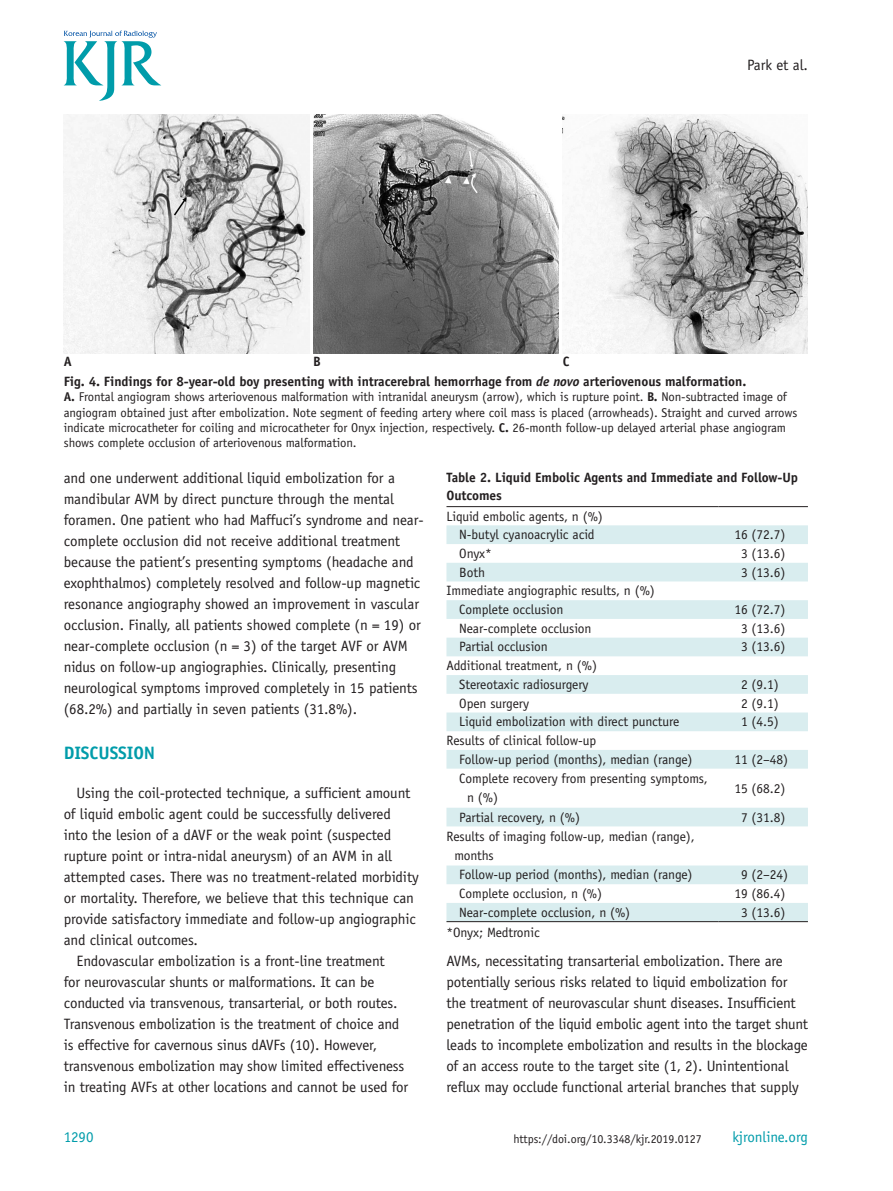
<style>
.page{position:relative;width:893px;height:1191px;background:#fff}
.page>*{position:absolute;margin:0;border:0;box-sizing:border-box;transform-origin:0 0}
.t1{font:700 18px "Officina Sans Std";letter-spacing:-.005em;color:#009caa}
.t2{font:15px/21px "Officina Sans Std";letter-spacing:-.01em;color:#231f20}
.t3{font:15px "Officina Sans Std";letter-spacing:-.005em;color:#009caa}
.t4{font:13.5px/18.8px "Officina Sans Std";letter-spacing:-.005em;color:#231f20}
.t5{font:700 13.5px/18px "Officina Sans Std";letter-spacing:-.005em;color:#231f20}
.t6{font:12.75px/15.3px "Officina Sans Std";letter-spacing:-.005em;color:#231f20}
.t7{font:12px "Officina Sans Std";letter-spacing:-.005em;color:#231f20}
.s1{font-style:italic}
.s2{font-weight:700}
</style>
<div class="page">
<svg style="left:64px;top:31px;width:97px;height:70px"></svg>
<img style="left:64px;top:115px;width:245px;height:238px">
<img style="left:313px;top:115px;width:245px;height:238px">
<img style="left:563px;top:115px;width:245px;height:238px">
<svg style="left:446px;top:525px;width:362px;height:396px"></svg>
<hr style="left:446px;top:921px;width:273px;height:1px;background:#231f20">
<hr style="left:719px;top:921px;width:89px;height:1px;background:#231f20">
<hr style="left:446px;top:506px;width:273px;height:1px;background:#231f20">
<hr style="left:719px;top:506px;width:89px;height:1px;background:#231f20">
<p class="t5" style="left:64px;top:352px;width:10px">A</p>
<p class="t5" style="left:313px;top:352px;width:9px">B</p>
<p class="t5" style="left:563px;top:352px;width:8px">C</p>
<p class="t2" style="left:747px;top:54px;width:62px">Park et al.</p>
<p class="t5" style="left:64px;top:372px;width:684px">Fig. 4. Findings for 8-year-old boy presenting with intracerebral hemorrhage from <span class="s1">de novo</span> arteriovenous malformation.</p>
<p class="t6" style="left:64px;top:389px;width:735px"><span class="s2">A.</span> Frontal angiogram shows arteriovenous malformation with intranidal aneurysm (arrow), which is rupture point. <span class="s2">B.</span> Non-subtracted image of angiogram obtained just after embolization. Note segment of feeding artery where coil mass is placed (arrowheads). Straight and curved arrows indicate microcatheter for coiling and microcatheter for Onyx injection, respectively. <span class="s2">C.</span> 26-month follow-up delayed arterial phase angiogram shows complete occlusion of arteriovenous malformation.</p>
<p class="t2" style="left:64px;top:468px;width:361px">and one underwent additional liquid embolization for a mandibular AVM by direct puncture through the mental foramen. One patient who had Maffuci’s syndrome and near&shy;complete occlusion did not receive additional treatment because the patient’s presenting symptoms (headache and exophthalmos) completely resolved and follow-up magnetic resonance angiography showed an improvement in vascular occlusion. Finally, all patients showed complete (n = 19) or near-complete occlusion (n = 3) of the target AVF or AVM nidus on follow-up angiographies. Clinically, presenting neurological symptoms improved completely in 15 patients (68.2%) and partially in seven patients (31.8%).</p>
<p class="t1" style="left:64px;top:741px;width:93px">DISCUSSION</p>
<p class="t2" style="left:77px;top:783px;width:335px">Using the coil-protected technique, a sufficient amount</p>
<p class="t2" style="left:64px;top:804px;width:329px">of liquid embolic agent could be successfully delivered</p>
<p class="t2" style="left:64px;top:825px;width:329px">into the lesion of a dAVF or the weak point (suspected</p>
<p class="t2" style="left:64px;top:846px;width:330px">rupture point or intra-nidal aneurysm) of an AVM in all</p>
<p class="t2" style="left:64px;top:867px;width:357px">attempted cases. There was no treatment-related morbidity</p>
<p class="t2" style="left:64px;top:888px;width:352px">or mortality. Therefore, we believe that this technique can</p>
<p class="t2" style="left:64px;top:909px;width:354px">provide satisfactory immediate and follow-up angiographic</p>
<p class="t2" style="left:64px;top:930px;width:136px">and clinical outcomes.</p>
<p class="t2" style="left:77px;top:951px;width:310px">Endovascular embolization is a front-line treatment</p>
<p class="t2" style="left:64px;top:972px;width:312px">for neurovascular shunts or malformations. It can be</p>
<p class="t2" style="left:64px;top:993px;width:335px">conducted via transvenous, transarterial, or both routes.</p>
<p class="t2" style="left:64px;top:1014px;width:337px">Transvenous embolization is the treatment of choice and</p>
<p class="t2" style="left:64px;top:1035px;width:315px">is effective for cavernous sinus dAVFs (10). However,</p>
<p class="t2" style="left:64px;top:1056px;width:342px">transvenous embolization may show limited effectiveness</p>
<p class="t2" style="left:64px;top:1077px;width:346px">in treating AVFs at other locations and cannot be used for</p>
<p class="t3" style="left:64px;top:1128px;width:31px">1290</p>
<p class="t5" style="left:446px;top:468px;width:353px">Table 2. Liquid Embolic Agents and Immediate and Follow-Up<br>Outcomes</p>
<p class="t4" style="left:446px;top:507px;width:158px;text-align:center">Liquid embolic agents, n (%)<br>N-butyl cyanoacrylic acid</p>
<p class="t4" style="left:734px;top:525px;width:53px">16 (72.7)</p>
<p class="t4" style="left:459px;top:544px;width:34px">Onyx*</p>
<p class="t4" style="left:741px;top:544px;width:46px">3 (13.6)</p>
<p class="t4" style="left:459px;top:562px;width:27px">Both</p>
<p class="t4" style="left:741px;top:562px;width:46px">3 (13.6)</p>
<p class="t4" style="left:459px;top:581px;width:197px;text-indent:-13px">Immediate angiographic results, n (%)<br>Complete occlusion</p>
<p class="t4" style="left:734px;top:600px;width:53px">16 (72.7)</p>
<p class="t4" style="left:459px;top:619px;width:134px">Near-complete occlusion</p>
<p class="t4" style="left:741px;top:619px;width:46px">3 (13.6)</p>
<p class="t4" style="left:459px;top:637px;width:90px">Partial occlusion</p>
<p class="t4" style="left:741px;top:637px;width:46px">3 (13.6)</p>
<p class="t4" style="left:446px;top:656px;width:152px;text-align:center">Additional treatment, n (%)<br>Stereotaxic radiosurgery</p>
<p class="t4" style="left:741px;top:675px;width:39px">2 (9.1)</p>
<p class="t4" style="left:459px;top:693px;width:71px">Open surgery</p>
<p class="t4" style="left:741px;top:693px;width:39px">2 (9.1)</p>
<p class="t4" style="left:459px;top:712px;width:222px">Liquid embolization with direct puncture</p>
<p class="t4" style="left:741px;top:712px;width:39px">1 (4.5)</p>
<p class="t4" style="left:459px;top:731px;width:235px;text-indent:-13px">Results of clinical follow-up<br>Follow-up period (months), median (range)</p>
<p class="t4" style="left:734px;top:750px;width:55px">11 (2–48)</p>
<p class="t4" style="left:467px;top:769px;width:242px;text-indent:-8px">Complete recovery from presenting symptoms, n (%)</p>
<p class="t4" style="left:734px;top:778px;width:53px">15 (68.2)</p>
<p class="t4" style="left:459px;top:807px;width:122px">Partial recovery, n (%)</p>
<p class="t4" style="left:741px;top:807px;width:46px">7 (31.8)</p>
<p class="t4" style="left:446px;top:827px;width:250px">Results of imaging follow-up, median (range),</p>
<p class="t4" style="left:454px;top:846px;width:41px">months</p>
<p class="t4" style="left:459px;top:865px;width:235px">Follow-up period (months), median (range)</p>
<p class="t4" style="left:741px;top:865px;width:49px">9 (2–24)</p>
<p class="t4" style="left:459px;top:884px;width:144px">Complete occlusion, n (%)</p>
<p class="t4" style="left:734px;top:884px;width:53px">19 (86.4)</p>
<p class="t4" style="left:459px;top:902px;width:173px">Near-complete occlusion, n (%)</p>
<p class="t4" style="left:741px;top:902px;width:46px">3 (13.6)</p>
<p class="t4" style="left:446px;top:923px;width:95px">*Onyx; Medtronic</p>
<p class="t2" style="left:446px;top:950px;width:363px">AVMs, necessitating transarterial embolization. There are potentially serious risks related to liquid embolization for the treatment of neurovascular shunt diseases. Insufficient penetration of the liquid embolic agent into the target shunt leads to incomplete embolization and results in the blockage of an access route to the target site (1, 2). Unintentional reflux may occlude functional arterial branches that supply</p>
<p class="t7" style="left:513px;top:1132px;width:190px">https://doi.org/10.3348/kjr.2019.0127</p>
<p class="t3" style="left:732px;top:1128px;width:77px">kjronline.org</p>
</div>
